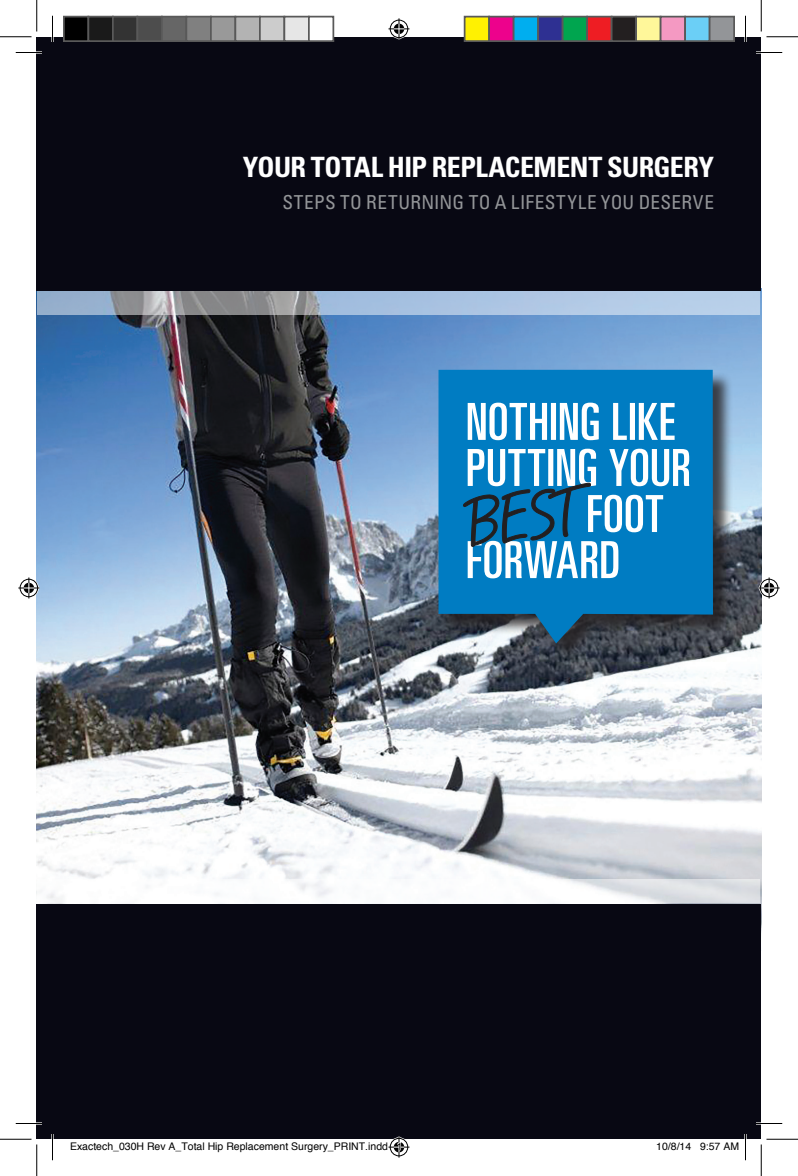
<style>
.page{position:relative;width:798px;height:1176px;background:#fff}
.page>*{position:absolute;margin:0;border:0;box-sizing:border-box;transform-origin:0 0}
.t1{font:700 condensed 28px "Univers LT Std";letter-spacing:-.02em;color:#fff}
.t2{font:condensed 19.25px "Univers LT Std";letter-spacing:.025em;color:#939598}
.t3{font:10.5px "Helvetica";color:#000}
</style>
<div class="page">
<img style="left:37px;top:291px;width:724px;height:614px">
<div style="left:37px;top:905px;width:724px;height:234px;background:#080813"></div>
<div style="left:37px;top:37px;width:724px;height:254px;background:#080813"></div>
<div style="left:440px;top:371px;width:293px;height:292px;background:#231f20;opacity:.8"></div>
<svg style="left:439px;top:370px;width:274px;height:273px;background:#0e73ac"></svg>
<svg style="left:468px;top:403px;width:207px;height:37px"></svg>
<svg style="left:463px;top:449px;width:226px;height:129px"></svg>
<svg style="left:38px;top:292px;width:722px;height:23px;background:#a5b7cc"></svg>
<svg style="left:38px;top:880px;width:722px;height:23px"></svg>
<hr style="left:16px;top:51px;width:26px;height:3px;background:#fff">
<hr style="left:756px;top:51px;width:26px;height:3px;background:#fff">
<hr style="left:16px;top:1122px;width:26px;height:3px;background:#fff">
<hr style="left:756px;top:1122px;width:26px;height:3px;background:#fff">
<hr style="left:51px;top:16px;width:3px;height:26px;background:#fff">
<hr style="left:51px;top:1134px;width:3px;height:26px;background:#fff">
<hr style="left:744px;top:16px;width:3px;height:26px;background:#fff">
<hr style="left:744px;top:1134px;width:3px;height:26px;background:#fff">
<svg style="left:16px;top:52px;width:26px;height:1px"></svg>
<svg style="left:756px;top:52px;width:26px;height:1px"></svg>
<svg style="left:16px;top:1123px;width:26px;height:1px"></svg>
<svg style="left:756px;top:1123px;width:26px;height:1px"></svg>
<svg style="left:52px;top:16px;width:1px;height:26px"></svg>
<svg style="left:52px;top:1134px;width:1px;height:26px"></svg>
<svg style="left:745px;top:16px;width:1px;height:26px"></svg>
<svg style="left:745px;top:1134px;width:1px;height:26px"></svg>
<hr style="left:0;top:36px;width:32px;height:1px;background:#000">
<hr style="left:766px;top:36px;width:32px;height:1px;background:#000">
<hr style="left:0;top:1139px;width:32px;height:1px;background:#000">
<hr style="left:766px;top:1139px;width:32px;height:1px;background:#000">
<hr style="left:36px;top:0;width:1px;height:32px;background:#000">
<hr style="left:36px;top:1144px;width:1px;height:32px;background:#000">
<hr style="left:761px;top:0;width:1px;height:32px;background:#000">
<hr style="left:761px;top:1144px;width:1px;height:32px;background:#000">
<svg style="left:388px;top:18px;width:22px;height:21px"></svg>
<svg style="left:18px;top:578px;width:21px;height:20px"></svg>
<svg style="left:759px;top:578px;width:21px;height:20px"></svg>
<div style="left:64px;top:17px;width:24px;height:24px;background:#000"></div>
<div style="left:63px;top:16px;width:26px;height:26px;border:2px solid #595959"></div>
<div style="left:88px;top:17px;width:25px;height:24px;background:#1a1a1a"></div>
<div style="left:88px;top:16px;width:26px;height:26px;border:2px solid #595959"></div>
<div style="left:113px;top:17px;width:24px;height:24px;background:#333"></div>
<div style="left:112px;top:16px;width:26px;height:26px;border:2px solid #595959"></div>
<div style="left:137px;top:17px;width:25px;height:24px;background:#4d4d4d"></div>
<div style="left:136px;top:16px;width:27px;height:26px;border:2px solid #595959"></div>
<div style="left:162px;top:17px;width:24px;height:24px;background:#666"></div>
<div style="left:161px;top:16px;width:26px;height:26px;border:2px solid #595959"></div>
<div style="left:186px;top:17px;width:25px;height:24px;background:#808080"></div>
<div style="left:186px;top:16px;width:26px;height:26px;border:2px solid #595959"></div>
<div style="left:211px;top:17px;width:24px;height:24px;background:#999"></div>
<div style="left:210px;top:16px;width:26px;height:26px;border:2px solid #595959"></div>
<div style="left:235px;top:17px;width:25px;height:24px;background:#b3b3b3"></div>
<div style="left:234px;top:16px;width:27px;height:26px;border:2px solid #595959"></div>
<div style="left:260px;top:17px;width:24px;height:24px;background:#ccc"></div>
<div style="left:259px;top:16px;width:26px;height:26px;border:2px solid #595959"></div>
<div style="left:284px;top:17px;width:25px;height:24px;background:#e6e6e6"></div>
<div style="left:284px;top:16px;width:26px;height:26px;border:2px solid #595959"></div>
<div style="left:309px;top:17px;width:24px;height:24px;background:#fff"></div>
<div style="left:308px;top:16px;width:26px;height:26px;border:2px solid #595959"></div>
<div style="left:465px;top:17px;width:24px;height:24px;background:#fff101"></div>
<div style="left:464px;top:16px;width:26px;height:26px;border:2px solid #595959"></div>
<div style="left:489px;top:17px;width:25px;height:24px;background:#ed028c"></div>
<div style="left:488px;top:16px;width:26px;height:26px;border:2px solid #595959"></div>
<div style="left:514px;top:17px;width:24px;height:24px;background:#00aeef"></div>
<div style="left:513px;top:16px;width:26px;height:26px;border:2px solid #595959"></div>
<div style="left:538px;top:17px;width:25px;height:24px;background:#2e3092"></div>
<div style="left:537px;top:16px;width:27px;height:26px;border:2px solid #595959"></div>
<div style="left:563px;top:17px;width:24px;height:24px;background:#00a54f"></div>
<div style="left:562px;top:16px;width:26px;height:26px;border:2px solid #595959"></div>
<div style="left:587px;top:17px;width:25px;height:24px;background:#ee1d23"></div>
<div style="left:586px;top:16px;width:26px;height:26px;border:2px solid #595959"></div>
<div style="left:612px;top:17px;width:24px;height:24px;background:#231f20"></div>
<div style="left:611px;top:16px;width:26px;height:26px;border:2px solid #595959"></div>
<div style="left:636px;top:17px;width:25px;height:24px;background:#fff79a"></div>
<div style="left:635px;top:16px;width:27px;height:26px;border:2px solid #595959"></div>
<div style="left:661px;top:17px;width:24px;height:24px;background:#f499c2"></div>
<div style="left:660px;top:16px;width:26px;height:26px;border:2px solid #595959"></div>
<div style="left:685px;top:17px;width:25px;height:24px;background:#6bcff6"></div>
<div style="left:684px;top:16px;width:26px;height:26px;border:2px solid #595959"></div>
<div style="left:710px;top:17px;width:24px;height:24px;background:#939598"></div>
<div style="left:709px;top:16px;width:26px;height:26px;border:2px solid #595959"></div>
<svg style="left:388px;top:1137px;width:22px;height:21px"></svg>
<p class="t1" style="left:243px;top:150px;width:472px">YOUR TOTAL HIP REPLACEMENT SURGERY</p>
<p class="t2" style="left:282px;top:190px;width:433px">STEPS TO RETURNING TO A LIFESTYLE YOU DESERVE</p>
<p class="t3" style="left:70px;top:1138px;width:334px">Exactech_030H Rev A_Total Hip Replacement Surgery_PRINT.indd 1</p>
<p class="t3" style="left:656px;top:1138px;width:84px">10/8/14 9:57 AM</p>
</div>
